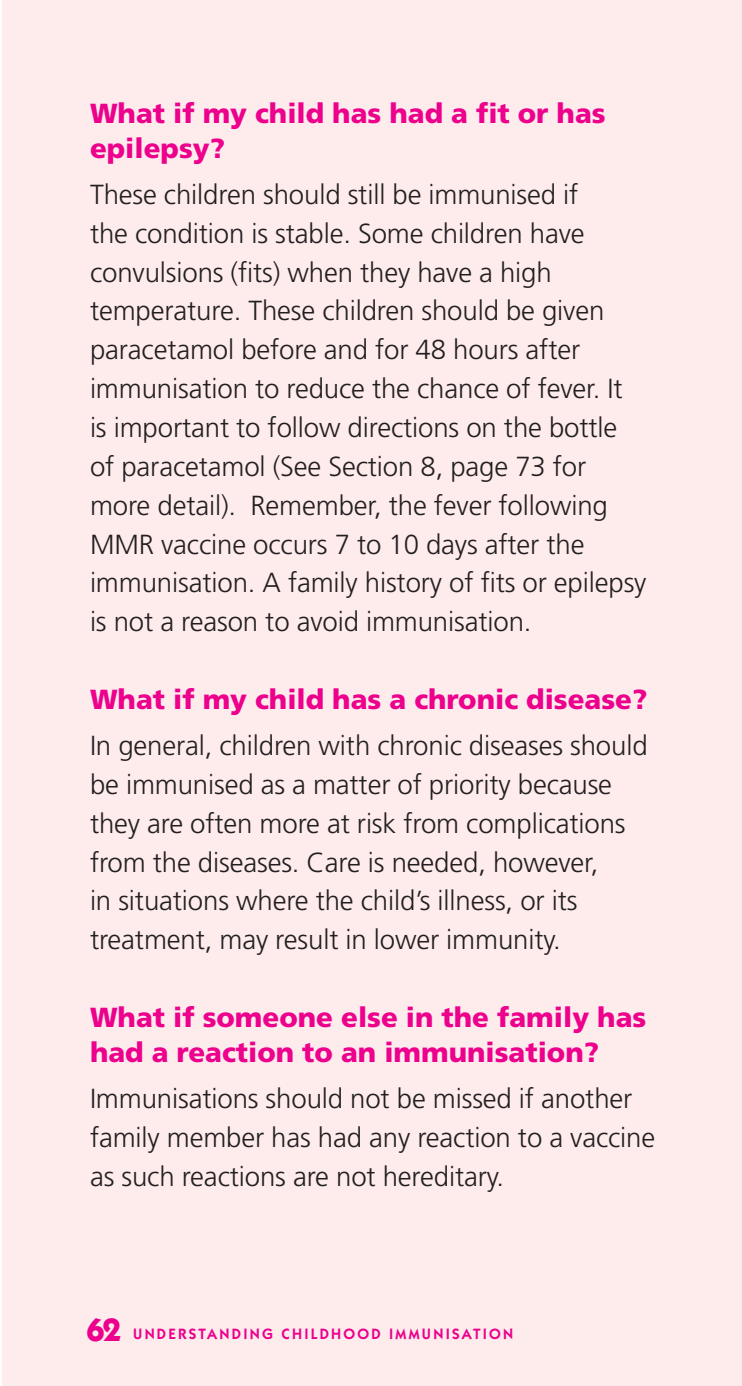
<style>
.page{position:relative;width:742px;height:1386px;background:#fff}
.page>*{position:absolute;margin:0;border:0;box-sizing:border-box;transform-origin:0 0}
.t1{font:300 27.65px/38.9px "Frutiger LT Std";letter-spacing:-.005em;color:#231f20}
.t2{font:900 27.65px/35.2px "Frutiger LT Std";color:#ec008c}
.t3{font:600 15.05px "Itc Kabel";letter-spacing:.15em;color:#ec008c}
.s1{font-weight:700;font-size:32.55px}
</style>
<div class="page">
<div style="left:2px;top:0;width:739px;height:1386px;background:#feeced"></div>
<p class="t2" style="left:90px;top:98px;width:517px">What if my child has had a fit or has epilepsy?</p>
<p class="t1" style="left:90px;top:177px;width:558px">These children should still be immunised if<br>the condition is stable. Some children have convulsions (fits) when they have a high temperature. These children should be given paracetamol before and for 48 hours after immunisation to reduce the chance of fever. It<br>is important to follow directions on the bottle of paracetamol (See Section 8, page 73 for more detail). Remember, the fever following MMR vaccine occurs 7 to 10 days after the immunisation. A family history of fits or epilepsy is not a reason to avoid immunisation.</p>
<p class="t2" style="left:90px;top:684px;width:558px">What if my child has a chronic disease?</p>
<p class="t1" style="left:90px;top:728px;width:559px">In general, children with chronic diseases should be immunised as a matter of priority because they are often more at risk from complications from the diseases. Care is needed, however,<br>in situations where the child’s illness, or its treatment, may result in lower immunity.</p>
<p class="t2" style="left:90px;top:1002px;width:557px">What if someone else in the family has had a reaction to an immunisation?</p>
<p class="t1" style="left:90px;top:1081px;width:566px">Immunisations should not be missed if another family member has had any reaction to a vaccine as such reactions are not hereditary.</p>
<p class="t3" style="left:86px;top:1328px;width:428px"><span class="s1">62</span> UNDERSTANDING CHILDHOOD IMMUNISATION</p>
</div>
